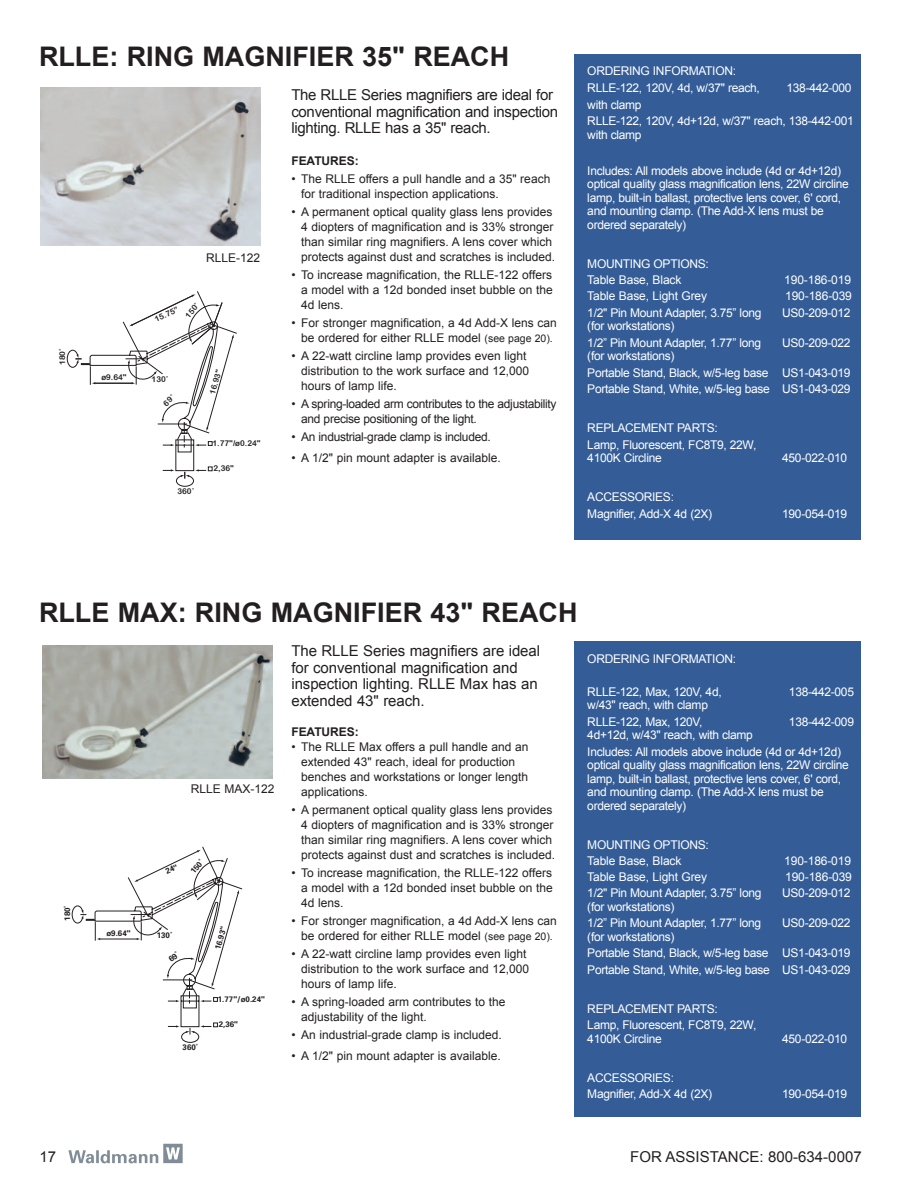
<style>
.page{position:relative;width:918px;height:1188px;background:#fff}
.page>*{position:absolute;margin:0;border:0;box-sizing:border-box;transform-origin:0 0}
.t1{font:700 27px "Arial";color:#231f20}
.t2{font:15px/16.5px "Arial";letter-spacing:-.005em;color:#231f20}
.t3{font:12px/16.5px "Arial";letter-spacing:-.025em;color:#fff}
.t4{font:12px/15px "Arial";color:#231f20}
.t5{font:12px/15px "Arial";letter-spacing:-.025em;color:#231f20}
.t6{font:700 12px "Arial";letter-spacing:-.005em;color:#231f20}
.t7{font:7.95px "Arial Rounded MT Bold";color:#231f20}
.t8{font:700 7.95px "Univers";color:#231f20}
.s1{font-size:10.5px}
</style>
<div class="page">
<div style="left:575px;top:54px;width:286px;height:485px;background:#345d98"></div>
<svg style="left:68px;top:1144px;width:115px;height:19px"></svg>
<div style="left:575px;top:641px;width:286px;height:476px;background:#345d98"></div>
<img style="left:42px;top:645px;width:230px;height:133px">
<img style="left:41px;top:88px;width:220px;height:157px">
<svg style="left:72px;top:847px;width:171px;height:196px"></svg>
<svg style="left:67px;top:291px;width:170px;height:196px"></svg>
<h1 class="t1" style="left:39px;top:42px;width:472px">RLLE: RING MAGNIFIER 35" REACH</h1>
<p class="t2" style="left:291px;top:87px;width:268px">The RLLE Series magnifiers are ideal for conventional magnification and inspection lighting. RLLE has a 35" reach.</p>
<p class="t6" style="left:291px;top:154px;width:69px">FEATURES:</p>
<p class="t4" style="left:301px;top:171px;width:251px;text-indent:-10px">• The RLLE offers a pull handle and a 35" reach for traditional inspection applications.</p>
<p class="t4" style="left:301px;top:204px;width:256px;text-indent:-10px">• A permanent optical quality glass lens provides 4 diopters of magnification and is 33% stronger than similar ring magnifiers. A lens cover which protects against dust and scratches is included.</p>
<p class="t4" style="left:301px;top:267px;width:253px;text-align:justify;text-indent:-10px">• To increase magnification, the RLLE-122 offers a model with a 12d bonded inset bubble on the 4d lens.</p>
<p class="t4" style="left:291px;top:315px;width:267px;text-align:center">• For stronger magnification, a 4d Add-X lens can be ordered for either RLLE model <span class="s1">(see page 20).</span></p>
<p class="t4" style="left:301px;top:348px;width:230px;text-indent:-10px">• A 22-watt circline lamp provides even light distribution to the work surface and 12,000 hours of lamp life.</p>
<p class="t5" style="left:301px;top:396px;width:257px;text-indent:-10px">• A spring-loaded arm contributes to the adjustability and precise positioning of the light.</p>
<p class="t5" style="left:291px;top:429px;width:201px">• An industrial-grade clamp is included.</p>
<p class="t4" style="left:291px;top:450px;width:211px">• A 1/2" pin mount adapter is available.</p>
<p class="t4" style="left:206px;top:251px;width:56px">RLLE-122</p>
<p class="t7" style="left:183px;top:314px;width:18px;rotate:-49deg">150˚</p>
<p class="t7" style="left:153px;top:315px;width:27px;rotate:-24deg">15.75”</p>
<p class="t7" style="left:58px;top:365px;width:18px;rotate:-90deg">180˚</p>
<p class="t7" style="left:208px;top:393px;width:27px;rotate:-74deg">16.93"</p>
<p class="t7" style="left:101px;top:373px;width:27px">ø9.64"</p>
<p class="t7" style="left:152px;top:374px;width:18px">130˚</p>
<p class="t7" style="left:213px;top:438px;width:50px">1.77"/ø0.24"</p>
<p class="t7" style="left:213px;top:463px;width:22px">2,36"</p>
<p class="t7" style="left:177px;top:486px;width:18px">360˚</p>
<p class="t3" style="left:587px;top:63px;width:174px">ORDERING INFORMATION:<br>RLLE-122, 120V, 4d, w/37" reach,</p>
<p class="t3" style="left:787px;top:80px;width:67px">138-442-000</p>
<p class="t3" style="left:587px;top:96px;width:268px">with clamp<br>RLLE-122, 120V, 4d+12d, w/37" reach, 138-442-001</p>
<p class="t3" style="left:587px;top:126px;width:56px">with clamp</p>
<p class="t3" style="left:587px;top:164px;width:263px;line-height:13.5px">Includes: All models above include (4d or 4d+12d) optical quality glass magnification lens, 22W circline lamp, built-in ballast, protective lens cover, 6' cord, and mounting clamp. (The Add-X lens must be ordered separately)</p>
<p class="t3" style="left:587px;top:256px;width:123px;line-height:15.8px">MOUNTING OPTIONS:<br>Table Base, Black</p>
<p class="t3" style="left:784px;top:271px;width:68px">190-186-019</p>
<p class="t3" style="left:587px;top:288px;width:121px">Table Base, Light Grey</p>
<p class="t3" style="left:785px;top:288px;width:68px">190-186-039</p>
<p class="t3" style="left:587px;top:304px;width:176px">1/2" Pin Mount Adapter, 3.75” long</p>
<p class="t3" style="left:782px;top:304px;width:70px">US0-209-012</p>
<p class="t3" style="left:587px;top:318px;width:175px">(for workstations)<br>1/2” Pin Mount Adapter, 1.77” long</p>
<p class="t3" style="left:782px;top:334px;width:70px">US0-209-022</p>
<p class="t3" style="left:587px;top:348px;width:265px">(for workstations)<br>Portable Stand, Black, w/5-leg base US1-043-019<br>Portable Stand, White, w/5-leg base US1-043-029</p>
<p class="t3" style="left:587px;top:420px;width:171px">REPLACEMENT PARTS:<br>Lamp, Fluorescent, FC8T9, 22W,</p>
<p class="t3" style="left:587px;top:450px;width:76px">4100K Circline</p>
<p class="t3" style="left:782px;top:450px;width:67px">450-022-010</p>
<p class="t3" style="left:587px;top:489px;width:126px">ACCESSORIES:<br>Magnifier, Add-X 4d (2X)</p>
<p class="t3" style="left:782px;top:505px;width:67px">190-054-019</p>
<h1 class="t1" style="left:39px;top:598px;width:540px">RLLE MAX: RING MAGNIFIER 43" REACH</h1>
<p class="t2" style="left:291px;top:643px;width:250px">The RLLE Series magnifiers are ideal for conventional magnification and inspection lighting. RLLE Max has an extended 43" reach.</p>
<p class="t6" style="left:291px;top:725px;width:69px">FEATURES:</p>
<p class="t4" style="left:301px;top:739px;width:229px;text-indent:-10px">• The RLLE Max offers a pull handle and an extended 43" reach, ideal for production benches and workstations or longer length applications.</p>
<p class="t4" style="left:301px;top:802px;width:256px;text-indent:-10px">• A permanent optical quality glass lens provides 4 diopters of magnification and is 33% stronger than similar ring magnifiers. A lens cover which protects against dust and scratches is included.</p>
<p class="t4" style="left:301px;top:865px;width:253px;text-align:justify;text-indent:-10px">• To increase magnification, the RLLE-122 offers a model with a 12d bonded inset bubble on the 4d lens.</p>
<p class="t4" style="left:291px;top:913px;width:267px;text-align:center">• For stronger magnification, a 4d Add-X lens can be ordered for either RLLE model <span class="s1">(see page 20).</span></p>
<p class="t4" style="left:301px;top:946px;width:230px;text-indent:-10px">• A 22-watt circline lamp provides even light distribution to the work surface and 12,000 hours of lamp life.</p>
<p class="t4" style="left:301px;top:994px;width:206px;text-indent:-10px">• A spring-loaded arm contributes to the adjustability of the light.</p>
<p class="t4" style="left:291px;top:1027px;width:212px">• An industrial-grade clamp is included.</p>
<p class="t4" style="left:291px;top:1048px;width:211px">• A 1/2" pin mount adapter is available.</p>
<p class="t4" style="left:191px;top:781px;width:85px">RLLE MAX-122</p>
<p class="t8" style="left:190px;top:870px;width:17px;rotate:-49deg">150˚</p>
<p class="t8" style="left:64px;top:921px;width:17px;rotate:-90deg">180˚</p>
<p class="t8" style="left:215px;top:949px;width:25px;rotate:-74deg">16.93"</p>
<p class="t8" style="left:106px;top:930px;width:26px">ø9.64"</p>
<p class="t8" style="left:157px;top:932px;width:17px">130˚</p>
<p class="t8" style="left:218px;top:996px;width:49px">1.77"/ø0.24"</p>
<p class="t8" style="left:219px;top:1021px;width:21px">2,36"</p>
<p class="t8" style="left:183px;top:1044px;width:17px">360˚</p>
<p class="t3" style="left:587px;top:650px;width:150px">ORDERING INFORMATION:</p>
<p class="t3" style="left:587px;top:684px;width:136px">RLLE-122, Max, 120V, 4d,</p>
<p class="t3" style="left:789px;top:684px;width:67px">138-442-005</p>
<p class="t3" style="left:587px;top:697px;width:122px">w/43" reach, with clamp<br>RLLE-122, Max, 120V,</p>
<p class="t3" style="left:789px;top:714px;width:67px">138-442-009</p>
<p class="t3" style="left:587px;top:727px;width:255px">4d+12d, w/43" reach, with clamp<br>Includes: All models above include (4d or 4d+12d)</p>
<p class="t3" style="left:587px;top:759px;width:263px;line-height:13.5px">optical quality glass magnification lens, 22W circline lamp, built-in ballast, protective lens cover, 6' cord, and mounting clamp. (The Add-X lens must be ordered separately)</p>
<p class="t3" style="left:587px;top:837px;width:123px;line-height:15.8px">MOUNTING OPTIONS:<br>Table Base, Black</p>
<p class="t3" style="left:784px;top:852px;width:68px">190-186-019</p>
<p class="t3" style="left:587px;top:868px;width:121px">Table Base, Light Grey</p>
<p class="t3" style="left:785px;top:868px;width:68px">190-186-039</p>
<p class="t3" style="left:587px;top:885px;width:176px">1/2" Pin Mount Adapter, 3.75” long</p>
<p class="t3" style="left:782px;top:885px;width:70px">US0-209-012</p>
<p class="t3" style="left:587px;top:898px;width:175px">(for workstations)<br>1/2” Pin Mount Adapter, 1.77” long</p>
<p class="t3" style="left:782px;top:915px;width:70px">US0-209-022</p>
<p class="t3" style="left:587px;top:928px;width:265px">(for workstations)<br>Portable Stand, Black, w/5-leg base US1-043-019<br>Portable Stand, White, w/5-leg base US1-043-029</p>
<p class="t3" style="left:587px;top:1000px;width:171px">REPLACEMENT PARTS:<br>Lamp, Fluorescent, FC8T9, 22W,</p>
<p class="t3" style="left:587px;top:1030px;width:76px">4100K Circline</p>
<p class="t3" style="left:782px;top:1030px;width:67px">450-022-010</p>
<p class="t3" style="left:587px;top:1070px;width:126px">ACCESSORIES:<br>Magnifier, Add-X 4d (2X)</p>
<p class="t3" style="left:782px;top:1086px;width:67px">190-054-019</p>
<p class="t2" style="left:40px;top:1149px;width:18px">17</p>
<p class="t2" style="left:630px;top:1149px;width:233px">FOR ASSISTANCE: 800-634-0007</p>
</div>
